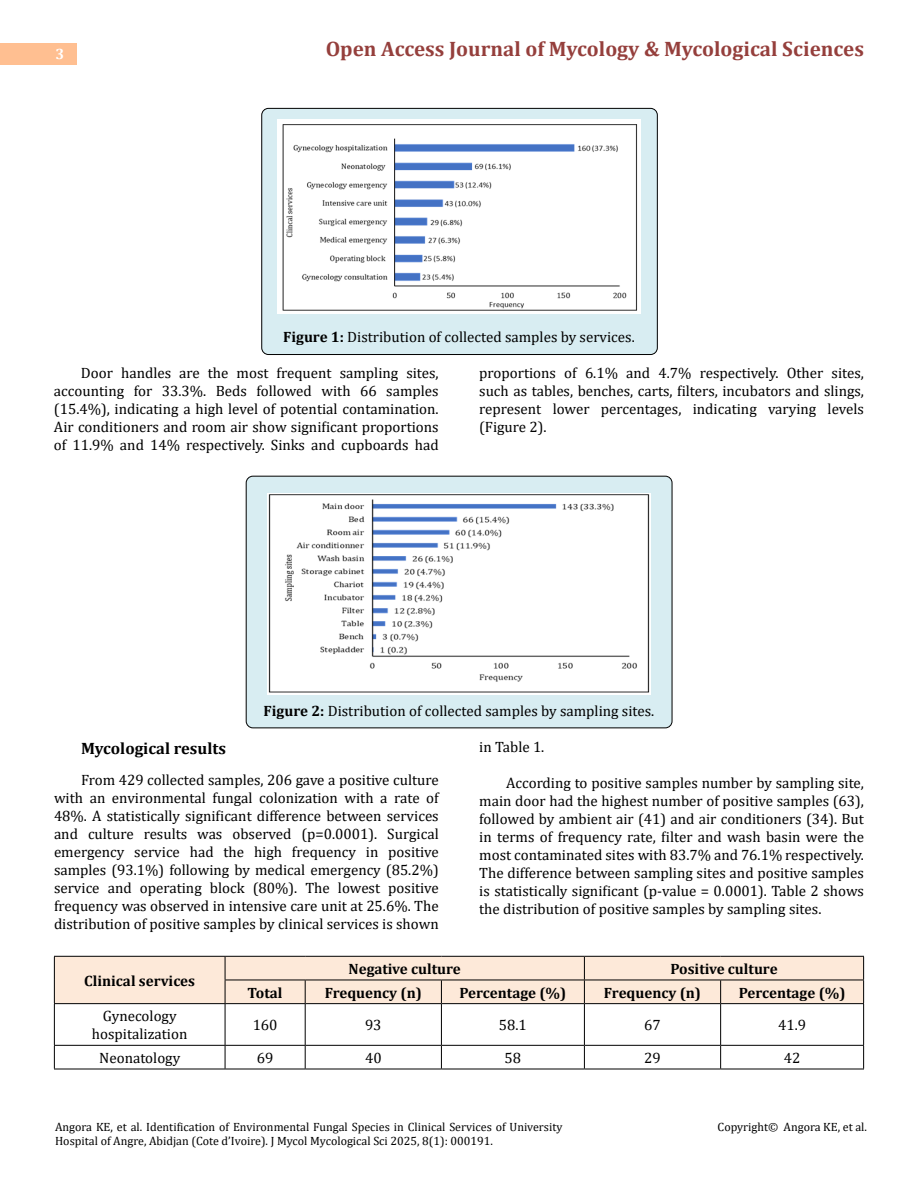
<style>
.page{position:relative;width:918px;height:1188px;background:#fff}
.page>*{position:absolute;margin:0;border:0;box-sizing:border-box;transform-origin:0 0}
.t1{font:700 21px "Cambria";color:#953f3c}
.t2{font:700 16.5px "Cambria";color:#000}
.t3{font:15px/18px "Cambria";color:#000;text-align:justify}
.t4{font:700 15px "Cambria";color:#000}
.t5{font:700 15px "Cambria";color:#fff}
.t6{font:12px/14.4px "Cambria";color:#000}
.s1{font-weight:700}
</style>
<div class="page">
<div style="left:0;top:43px;width:76px;height:21px;background:#ffbf91"></div>
<div style="left:262px;top:108px;width:395px;height:247px;background:#d8edf2;border-radius:7px"></div>
<div style="left:261px;top:108px;width:397px;height:247px;border:1px solid #000;border-radius:7px"></div>
<div style="left:246px;top:476px;width:426px;height:252px;background:#d8edf2;border-radius:7px"></div>
<div style="left:246px;top:476px;width:426px;height:252px;border:1px solid #000;border-radius:7px"></div>
<img style="left:278px;top:120px;width:362px;height:193px">
<img style="left:267px;top:493px;width:384px;height:201px">
<svg style="left:55px;top:1004px;width:808px;height:65px"></svg>
<svg style="left:54px;top:956px;width:810px;height:47px;background:#eedbcc"></svg>
<hr style="left:54px;top:1003px;width:171px;height:1px;background:#000">
<hr style="left:54px;top:1004px;width:1px;height:41px;background:#000">
<hr style="left:225px;top:1003px;width:80px;height:1px;background:#000">
<hr style="left:225px;top:1004px;width:1px;height:41px;background:#000">
<hr style="left:305px;top:1003px;width:136px;height:1px;background:#000">
<hr style="left:305px;top:1004px;width:1px;height:41px;background:#000">
<hr style="left:441px;top:1003px;width:143px;height:1px;background:#000">
<hr style="left:441px;top:1004px;width:1px;height:41px;background:#000">
<hr style="left:584px;top:1003px;width:137px;height:1px;background:#000">
<hr style="left:584px;top:1004px;width:1px;height:41px;background:#000">
<hr style="left:721px;top:1003px;width:143px;height:1px;background:#000">
<hr style="left:720px;top:1004px;width:1px;height:41px;background:#000">
<hr style="left:863px;top:1004px;width:1px;height:41px;background:#000">
<hr style="left:54px;top:1045px;width:171px;height:1px;background:#000">
<svg style="left:54px;top:1046px;width:1px;height:23px"></svg>
<hr style="left:225px;top:1045px;width:80px;height:1px;background:#000">
<svg style="left:225px;top:1046px;width:1px;height:23px"></svg>
<hr style="left:305px;top:1045px;width:136px;height:1px;background:#000">
<svg style="left:305px;top:1046px;width:1px;height:23px"></svg>
<hr style="left:441px;top:1045px;width:143px;height:1px;background:#000">
<svg style="left:441px;top:1046px;width:1px;height:23px"></svg>
<hr style="left:584px;top:1045px;width:137px;height:1px;background:#000">
<svg style="left:584px;top:1046px;width:1px;height:23px"></svg>
<hr style="left:721px;top:1045px;width:143px;height:1px;background:#000">
<svg style="left:720px;top:1046px;width:1px;height:23px"></svg>
<svg style="left:863px;top:1046px;width:1px;height:23px"></svg>
<hr style="left:54px;top:1069px;width:171px;height:1px;background:#000">
<hr style="left:225px;top:1069px;width:80px;height:1px;background:#000">
<hr style="left:305px;top:1069px;width:136px;height:1px;background:#000">
<hr style="left:441px;top:1069px;width:143px;height:1px;background:#000">
<hr style="left:584px;top:1069px;width:137px;height:1px;background:#000">
<hr style="left:721px;top:1069px;width:143px;height:1px;background:#000">
<p class="t5" style="left:56px;top:44px;width:10px">3</p>
<h1 class="t1" style="left:326px;top:34px;width:540px">Open Access Journal of Mycology &amp; Mycological Sciences</h1>
<p class="t3" style="left:283px;top:328px;width:353px"><span class="s1">Figure 1:</span> Distribution of collected samples by services.</p>
<p class="t3" style="left:54px;top:364px;width:386px;text-indent:27px">Door handles are the most frequent sampling sites, accounting for 33.3%. Beds followed with 66 samples (15.4%), indicating a high level of potential contamination.<br>Air conditioners and room air show significant proportions of 11.9% and 14% respectively. Sinks and cupboards had</p>
<p class="t3" style="left:479px;top:364px;width:386px">proportions of 6.1% and 4.7% respectively. Other sites, such as tables, benches, carts, filters, incubators and slings, represent lower percentages, indicating varying levels (Figure 2).</p>
<p class="t3" style="left:264px;top:702px;width:392px"><span class="s1">Figure 2:</span> Distribution of collected samples by sampling sites.</p>
<p class="t2" style="left:81px;top:736px;width:147px">Mycological results</p>
<p class="t3" style="left:54px;top:771px;width:386px;text-indent:27px">From 429 collected samples, 206 gave a positive culture with an environmental fungal colonization with a rate of 48%. A statistically significant difference between services and culture results was observed (p=0.0001). Surgical emergency service had the high frequency in positive samples (93.1%) following by medical emergency (85.2%) service and operating block (80%). The lowest positive frequency was observed in intensive care unit at 25.6%. The distribution of positive samples by clinical services is shown</p>
<p class="t3" style="left:479px;top:738px;width:67px">in Table 1.</p>
<p class="t3" style="left:479px;top:774px;width:386px;text-indent:27px">According to positive samples number by sampling site, main door had the highest number of positive samples (63), followed by ambient air (41) and air conditioners (34). But in terms of frequency rate, filter and wash basin were the most contaminated sites with 83.7% and 76.1% respectively.<br>The difference between sampling sites and positive samples is statistically significant (p-value = 0.0001). Table 2 shows the distribution of positive samples by sampling sites.</p>
<p class="t4" style="left:84px;top:970px;width:112px">Clinical services</p>
<p class="t4" style="left:349px;top:958px;width:114px">Negative culture</p>
<p class="t4" style="left:670px;top:958px;width:109px">Positive culture</p>
<p class="t4" style="left:248px;top:982px;width:36px">Total</p>
<p class="t4" style="left:325px;top:982px;width:99px">Frequency (n)</p>
<p class="t4" style="left:459px;top:982px;width:108px">Percentage (%)</p>
<p class="t4" style="left:604px;top:982px;width:99px">Frequency (n)</p>
<p class="t4" style="left:739px;top:982px;width:108px">Percentage (%)</p>
<p class="t3" style="left:92px;top:1007px;width:97px;text-align:center">Gynecology hospitalization</p>
<p class="t3" style="left:253px;top:1016px;width:26px">160</p>
<p class="t3" style="left:365px;top:1016px;width:18px">93</p>
<p class="t3" style="left:499px;top:1016px;width:30px">58.1</p>
<p class="t3" style="left:644px;top:1016px;width:18px">67</p>
<p class="t3" style="left:778px;top:1016px;width:30px">41.9</p>
<p class="t3" style="left:99px;top:1049px;width:83px">Neonatology</p>
<p class="t3" style="left:257px;top:1049px;width:18px">69</p>
<p class="t3" style="left:365px;top:1049px;width:18px">40</p>
<p class="t3" style="left:505px;top:1049px;width:18px">58</p>
<p class="t3" style="left:644px;top:1049px;width:18px">29</p>
<p class="t3" style="left:784px;top:1049px;width:18px">42</p>
<p class="t6" style="left:55px;top:1120px;width:509px">Angora KE, et al. Identification of Environmental Fungal Species in Clinical Services of University<br>Hospital of Angre, Abidjan (Cote d’Ivoire). J Mycol Mycological Sci 2025, 8(1): 000191.</p>
<p class="t6" style="left:718px;top:1120px;width:151px">Copyright© Angora KE, et al.</p>
</div>
